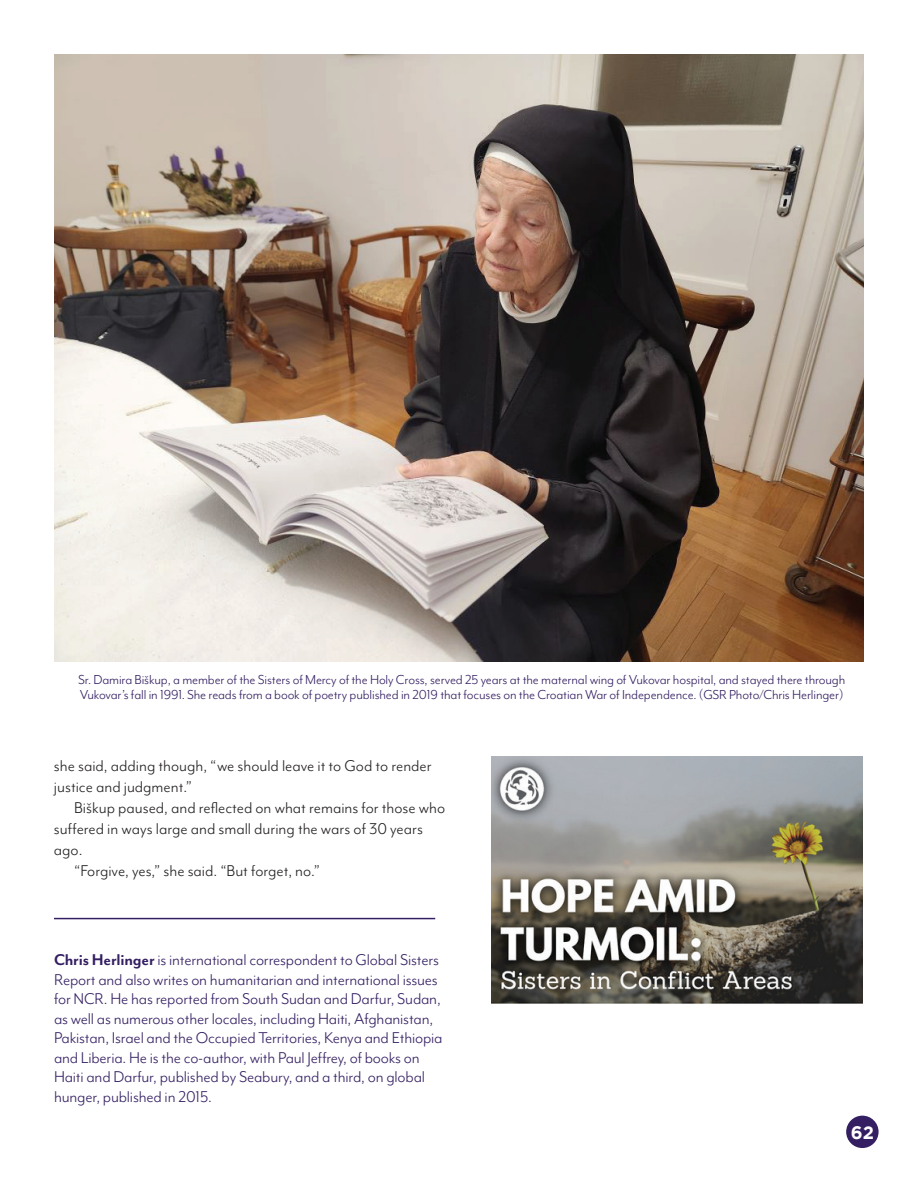
<style>
.page{position:relative;width:918px;height:1188px;background:#fff}
.page>*{position:absolute;margin:0;border:0;box-sizing:border-box;transform-origin:0 0}
.t1{font:18px/19.5px "Mr Eaves Mod OT";letter-spacing:-.01em;color:#341f62}
.t2{font:18px/21px "Mr Eaves Mod OT";color:#231f20}
.t3{font:700 18px "Gotham";color:#fff}
.t4{font:15px/15px "Mr Eaves Mod OT";letter-spacing:-.01em;color:#341f62}
.s1{font-weight:700}
</style>
<div class="page">
<div style="left:846px;top:1116px;width:33px;height:32px;background:#341f62;border-radius:50%"></div>
<hr style="left:54px;top:918px;width:381px;height:1px;background:#341f62">
<img style="left:54px;top:54px;width:810px;height:608px">
<img style="left:491px;top:756px;width:371px;height:247px">
<p class="t4" style="left:78px;top:672px;width:769px">Sr. Damira Biškup, a member of the Sisters of Mercy of the Holy Cross, served 25 years at the maternal wing of Vukovar hospital, and stayed there through<br>Vukovar’s fall in 1991. She reads from a book of poetry published in 2019 that focuses on the Croatian War of Independence. (GSR Photo/Chris Herlinger)</p>
<p class="t2" style="left:54px;top:755px;width:379px">she said, adding though, “we should leave it to God to render justice and judgment.”</p>
<p class="t2" style="left:74px;top:797px;width:373px">Biškup paused, and reflected on what remains for those who</p>
<p class="t2" style="left:54px;top:818px;width:371px">suffered in ways large and small during the wars of 30 years</p>
<p class="t2" style="left:54px;top:839px;width:30px">ago.</p>
<p class="t2" style="left:74px;top:860px;width:247px">“Forgive, yes,” she said. “But forget, no.”</p>
<p class="t1" style="left:54px;top:950px;width:390px"><span class="s1">Chris Herlinger</span> is international correspondent to Global Sisters Report and also writes on humanitarian and international issues for NCR. He has reported from South Sudan and Darfur, Sudan, as well as numerous other locales, including Haiti, Afghanistan, Pakistan, Israel and the Occupied Territories, Kenya and Ethiopia and Liberia. He is the co-author, with Paul Jeffrey, of books on Haiti and Darfur, published by Seabury, and a third, on global hunger, published in 2015.</p>
<p class="t3" style="left:851px;top:1122px;width:25px">62</p>
</div>
